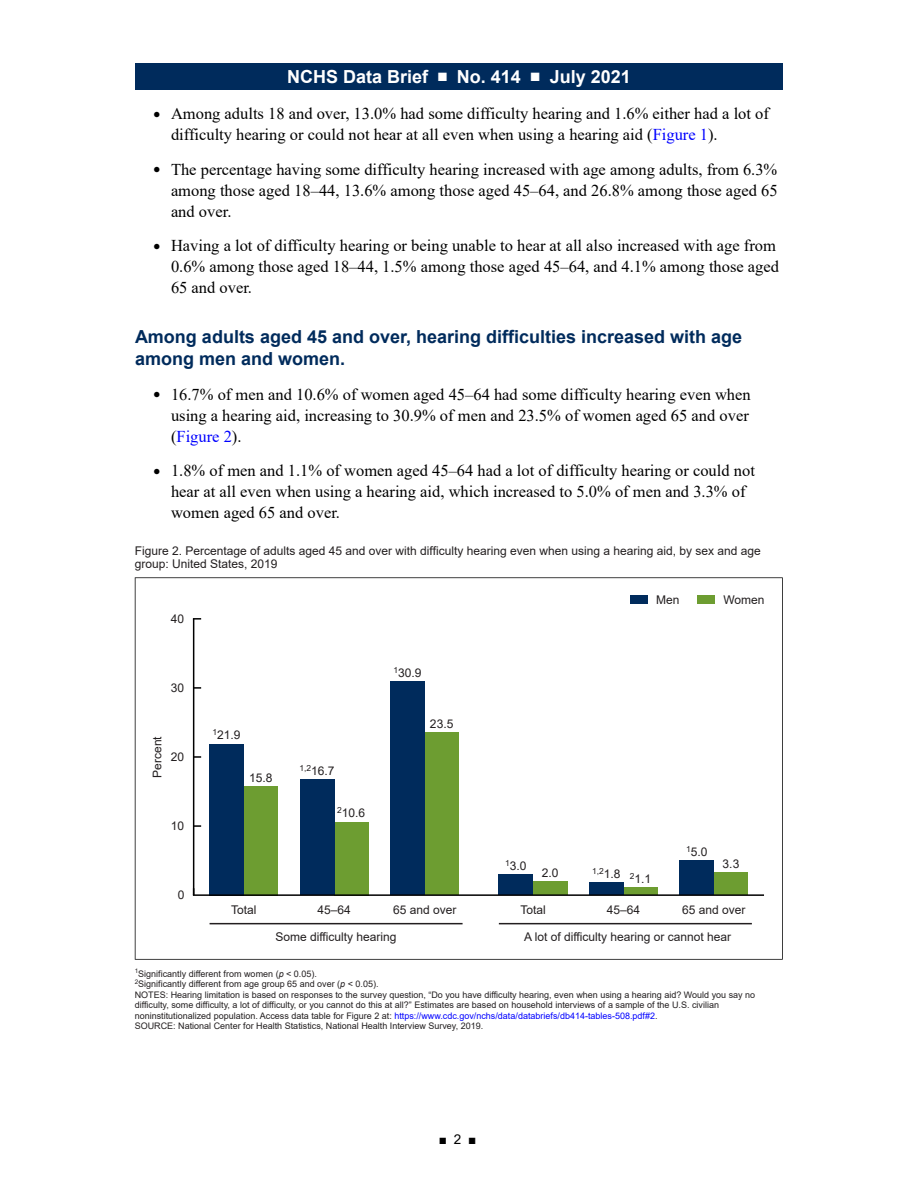
<style>
.page{position:relative;width:918px;height:1188px;background:#fff}
.page>*{position:absolute;margin:0;border:0;box-sizing:border-box;transform-origin:0 0}
.t1{font:700 18px/22.5px "Arial";color:#002b5c}
.t2{font:700 18px "Arial";color:#fff}
.t3{font:16.5px/21px "Times New Roman";color:#000}
.t4{font:13.5px "Arial";color:#000}
.t5{font:12px/13.5px "Arial";color:#231f20}
.t6{font:9px/10.5px "Arial";color:#231f20}
.s1{font-size:12.3px}
.s2{color:#00f}
.s3{font-size:8.4px}
.s4{font-style:italic}
</style>
<div class="page">
<div style="left:135px;top:63px;width:648px;height:27px;background:#002b5c"></div>
<svg style="left:135px;top:577px;width:648px;height:383px"></svg>
<div style="left:697px;top:595px;width:18px;height:9px;background:#6d9d31"></div>
<div style="left:630px;top:595px;width:18px;height:9px;background:#002b5c"></div>
<hr style="left:210px;top:923px;width:253px;height:1px;background:#231f20">
<hr style="left:499px;top:923px;width:253px;height:1px;background:#231f20">
<hr style="left:193px;top:619px;width:1px;height:276px;background:#000">
<svg style="left:194px;top:825px;width:7px;height:2px"></svg>
<svg style="left:194px;top:756px;width:7px;height:2px"></svg>
<svg style="left:194px;top:687px;width:7px;height:2px"></svg>
<svg style="left:193px;top:618px;width:8px;height:2px"></svg>
<div style="left:244px;top:786px;width:34px;height:109px;background:#6d9d31"></div>
<div style="left:210px;top:744px;width:34px;height:151px;background:#002b5c"></div>
<div style="left:334px;top:822px;width:34px;height:73px;background:#6d9d31"></div>
<div style="left:300px;top:780px;width:34px;height:115px;background:#002b5c"></div>
<div style="left:425px;top:733px;width:34px;height:162px;background:#6d9d31"></div>
<div style="left:390px;top:682px;width:35px;height:213px;background:#002b5c"></div>
<div style="left:533px;top:881px;width:34px;height:14px;background:#6d9d31"></div>
<div style="left:499px;top:874px;width:34px;height:21px;background:#002b5c"></div>
<div style="left:623px;top:888px;width:35px;height:7px;background:#6d9d31"></div>
<div style="left:589px;top:883px;width:34px;height:12px;background:#002b5c"></div>
<div style="left:714px;top:872px;width:34px;height:23px;background:#6d9d31"></div>
<div style="left:680px;top:861px;width:34px;height:34px;background:#002b5c"></div>
<hr style="left:194px;top:894px;width:569px;height:2px;background:#000">
<p class="t2" style="left:287px;top:64px;width:345px">NCHS Data Brief ■ No. 414 ■ July 2021</p>
<p class="t3" style="left:171px;top:103px;width:599px;text-indent:-18px"><span class="s1">●</span> Among adults 18 and over, 13.0% had some difficulty hearing and 1.6% either had a lot of difficulty hearing or could not hear at all even when using a hearing aid (<span class="s2">Figure 1</span>).</p>
<p class="t3" style="left:171px;top:158px;width:608px;text-align:justify;text-indent:-18px"><span class="s1">●</span> The percentage having some difficulty hearing increased with age among adults, from 6.3% among those aged 18–44, 13.6% among those aged 45–64, and 26.8% among those aged 65 and over.</p>
<p class="t3" style="left:171px;top:235px;width:610px;text-indent:-18px"><span class="s1">●</span> Having a lot of difficulty hearing or being unable to hear at all also increased with age from<br>0.6% among those aged 18–44, 1.5% among those aged 45–64, and 4.1% among those aged<br>65 and over.</p>
<h2 class="t1" style="left:135px;top:326px;width:609px">Among adults aged 45 and over, hearing difficulties increased with age among men and women.</h2>
<p class="t3" style="left:171px;top:383px;width:581px;text-align:justify;text-indent:-18px"><span class="s1">●</span> 16.7% of men and 10.6% of women aged 45–64 had some difficulty hearing even when using a hearing aid, increasing to 30.9% of men and 23.5% of women aged 65 and over (<span class="s2">Figure 2</span>).</p>
<p class="t3" style="left:171px;top:460px;width:585px;text-indent:-18px"><span class="s1">●</span> 1.8% of men and 1.1% of women aged 45–64 had a lot of difficulty hearing or could not hear at all even when using a hearing aid, which increased to 5.0% of men and 3.3% of women aged 65 and over.</p>
<p class="t5" style="left:135px;top:544px;width:628px">Figure 2. Percentage of adults aged 45 and over with difficulty hearing even when using a hearing aid, by sex and age group: United States, 2019</p>
<p class="t5" style="left:171px;top:612px;width:15px">40</p>
<p class="t5" style="left:171px;top:681px;width:15px">30</p>
<p class="t5" style="left:151px;top:778px;width:43px;rotate:-90deg">Percent</p>
<p class="t5" style="left:171px;top:750px;width:15px">20</p>
<p class="t5" style="left:171px;top:819px;width:15px">10</p>
<p class="t5" style="left:178px;top:888px;width:8px">0</p>
<p class="t5" style="left:213px;top:728px;width:30px"><sup>1</sup>21.9</p>
<p class="t5" style="left:249px;top:770px;width:25px">15.8</p>
<p class="t5" style="left:231px;top:903px;width:27px">Total</p>
<p class="t5" style="left:300px;top:764px;width:37px"><sup>1,2</sup>16.7</p>
<p class="t5" style="left:337px;top:806px;width:30px"><sup>2</sup>10.6</p>
<p class="t5" style="left:393px;top:666px;width:30px"><sup>1</sup>30.9</p>
<p class="t5" style="left:430px;top:717px;width:25px">23.5</p>
<p class="t5" style="left:656px;top:593px;width:25px">Men</p>
<p class="t5" style="left:723px;top:593px;width:43px">Women</p>
<p class="t5" style="left:505px;top:859px;width:23px"><sup>1</sup>3.0</p>
<p class="t5" style="left:542px;top:866px;width:18px">2.0</p>
<p class="t5" style="left:592px;top:870px;width:61px"><sup>1,2</sup>1.8 <span class="s3">2</span>1.1</p>
<p class="t5" style="left:686px;top:845px;width:23px"><sup>1</sup>5.0</p>
<p class="t5" style="left:723px;top:857px;width:18px">3.3</p>
<p class="t5" style="left:317px;top:903px;width:35px">45–64</p>
<p class="t5" style="left:393px;top:903px;width:65px">65 and over</p>
<p class="t5" style="left:520px;top:903px;width:27px">Total</p>
<p class="t5" style="left:607px;top:903px;width:35px">45–64</p>
<p class="t5" style="left:682px;top:903px;width:65px">65 and over</p>
<p class="t5" style="left:275px;top:930px;width:123px">Some difficulty hearing</p>
<p class="t5" style="left:524px;top:930px;width:209px">A lot of difficulty hearing or cannot hear</p>
<p class="t6" style="left:135px;top:968px;width:622px"><sup>1</sup>Significantly different from women (<span class="s4">p</span> &lt; 0.05).<br><sup>2</sup>Significantly different from age group 65 and over (<span class="s4">p</span> &lt; 0.05).<br>NOTES: Hearing limitation is based on responses to the survey question, “Do you have difficulty hearing, even when using a hearing aid? Would you say no difficulty, some difficulty, a lot of difficulty, or you cannot do this at all?” Estimates are based on household interviews of a sample of the U.S. civilian noninstitutionalized population. Access data table for Figure 2 at: <span class="s2">https://www.cdc.gov/nchs/data/databriefs/db414-tables-508.pdf#2</span>.<br>SOURCE: National Center for Health Statistics, National Health Interview Survey, 2019.</p>
<p class="t4" style="left:439px;top:1130px;width:39px">■ 2 ■</p>
</div>
